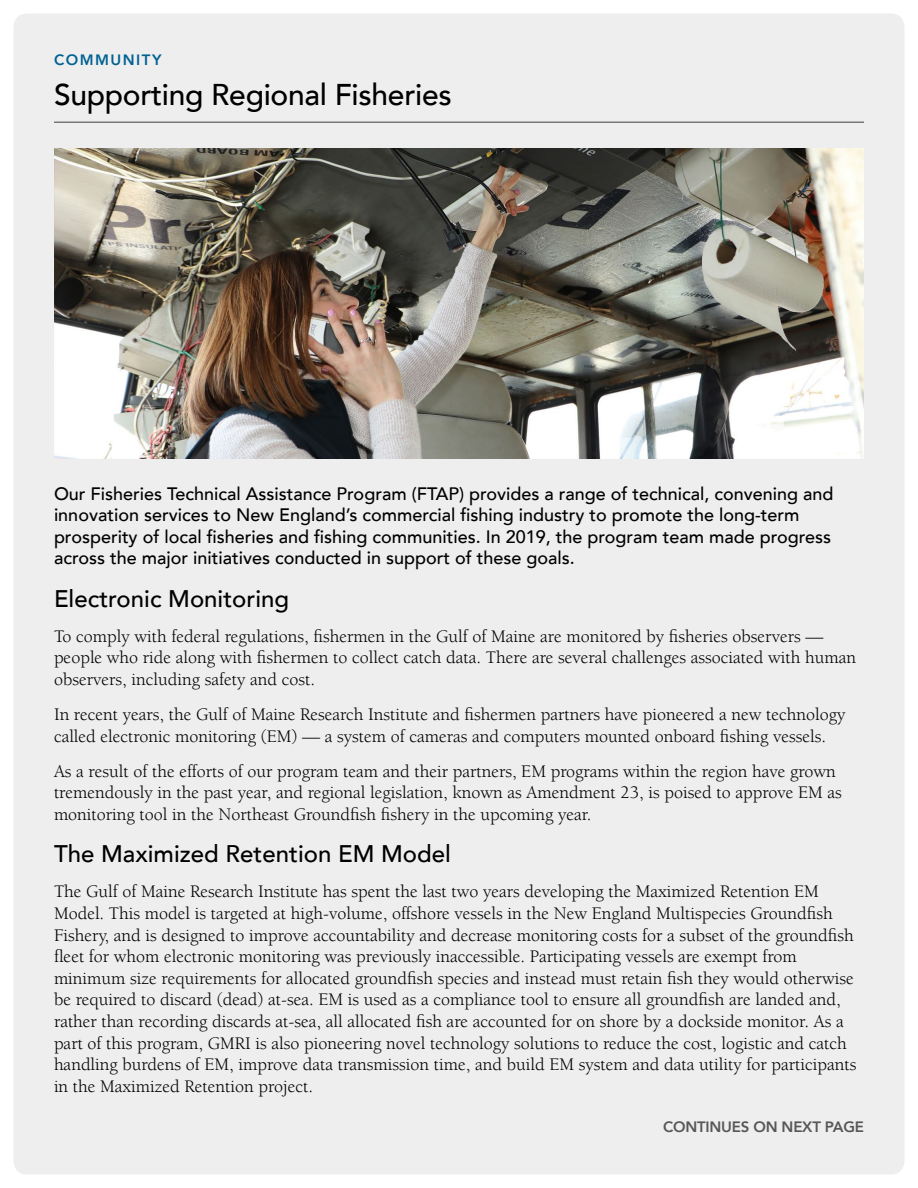
<style>
.page{position:relative;width:918px;height:1188px;background:#fff}
.page>*{position:absolute;margin:0;border:0;box-sizing:border-box;transform-origin:0 0}
.t1{font:500 30px "Avenir LT";letter-spacing:-.01em;color:#000}
.t2{font:500 24px "Avenir LT";color:#000}
.t3{font:18px/21.6px "Berkeley LT";color:#000}
.t4{font:500 18px/21.6px "Avenir LT";color:#000}
.t5{font:800 15px "Avenir LT";letter-spacing:-.015em;color:#575756}
.t6{font:800 15px "Avenir LT";letter-spacing:.1em;color:#006293}
</style>
<div class="page">
<div style="left:14px;top:14px;width:890px;height:1160px;background:#eee"></div>
<hr style="left:54px;top:122px;width:810px;height:1px;background:#000">
<img style="left:54px;top:148px;width:810px;height:311px">
<p class="t6" style="left:54px;top:51px;width:109px">COMMUNITY</p>
<h1 class="t1" style="left:54px;top:77px;width:399px">Supporting Regional Fisheries</h1>
<p class="t4" style="left:54px;top:483px;width:781px">Our Fisheries Technical Assistance Program (FTAP) provides a range of technical, convening and innovation services to New England’s commercial fishing industry to promote the long-term prosperity of local fisheries and fishing communities. In 2019, the program team made progress across the major initiatives conducted in support of these goals.</p>
<h2 class="t2" style="left:54px;top:585px;width:237px">Electronic Monitoring</h2>
<p class="t3" style="left:54px;top:626px;width:804px">To comply with federal regulations, fishermen in the Gulf of Maine are monitored by fisheries observers — people who ride along with fishermen to collect catch data. There are several challenges associated with human observers, including safety and cost.</p>
<p class="t3" style="left:54px;top:704px;width:793px">In recent years, the Gulf of Maine Research Institute and fishermen partners have pioneered a new technology called electronic monitoring (EM) — a system of cameras and computers mounted onboard fishing vessels.</p>
<p class="t3" style="left:54px;top:761px;width:789px">As a result of the efforts of our program team and their partners, EM programs within the region have grown tremendously in the past year, and regional legislation, known as Amendment 23, is poised to approve EM as monitoring tool in the Northeast Groundfish fishery in the upcoming year.</p>
<h2 class="t2" style="left:54px;top:840px;width:398px">The Maximized Retention EM Model</h2>
<p class="t3" style="left:54px;top:881px;width:804px">The Gulf of Maine Research Institute has spent the last two years developing the Maximized Retention EM Model. This model is targeted at high-volume, offshore vessels in the New England Multispecies Groundfish Fishery, and is designed to improve accountability and decrease monitoring costs for a subset of the groundfish fleet for whom electronic monitoring was previously inaccessible. Participating vessels are exempt from minimum size requirements for allocated groundfish species and instead must retain fish they would otherwise be required to discard (dead) at-sea. EM is used as a compliance tool to ensure all groundfish are landed and, rather than recording discards at-sea, all allocated fish are accounted for on shore by a dockside monitor. As a part of this program, GMRI is also pioneering novel technology solutions to reduce the cost, logistic and catch handling burdens of EM, improve data transmission time, and build EM system and data utility for participants in the Maximized Retention project.</p>
<p class="t5" style="left:663px;top:1118px;width:202px">CONTINUES ON NEXT PAGE</p>
</div>
